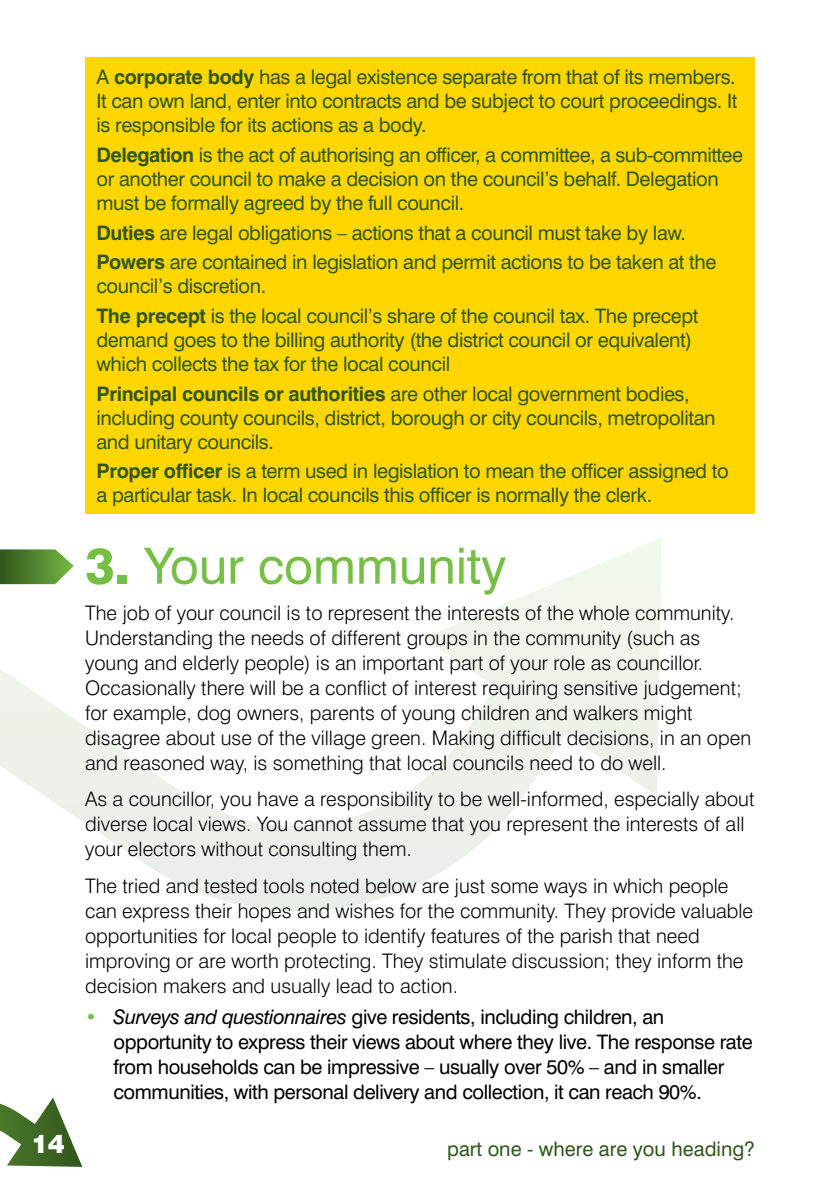
<style>
.page{position:relative;width:840px;height:1191px;background:#fff}
.page>*{position:absolute;margin:0;border:0;box-sizing:border-box;transform-origin:0 0}
.t1{font:50px "Swiss 721 BT";color:#75c044}
.t2{font:900 25.8px "Swiss 721 BT";color:#fff}
.t3{font:300 20px/25px "Swiss 721 BT";color:#000}
.t4{font:20px/24px "Swiss 721 BT";letter-spacing:-.02em;color:#31571b}
.t5{font:20px/25px "Swiss 721 BT";letter-spacing:-.02em;color:#000}
.t6{font:20px "Swiss 721 BT";color:#31571b}
.s1{font-weight:700}
.s2{font-weight:800}
.s3{color:#75c044}
.s4{font-style:italic}
</style>
<div class="page">
<svg style="left:0;top:1097px;width:82px;height:70px"></svg>
<svg style="left:0;top:538px;width:662px;height:373px"></svg>
<div style="left:85px;top:57px;width:669px;height:456px;background:#ffd600"></div>
<svg style="left:0;top:549px;width:74px;height:35px;background:#66924a"></svg>
<p class="t4" style="left:96px;top:65px;width:642px;text-align:justify">A <span class="s1">corporate body</span> has a legal existence separate from that of its members.<br>It can own land, enter into contracts and be subject to court proceedings. It is responsible for its actions as a body.</p>
<p class="t4" style="left:96px;top:142px;width:647px"><span class="s1">Delegation</span> is the act of authorising an officer, a committee, a sub-committee or another council to make a decision on the council’s behalf. Delegation must be formally agreed by the full council.</p>
<p class="t4" style="left:96px;top:217px;width:621px;line-height:29.6px"><span class="s1">Duties</span> are legal obligations – actions that a council must take by law.<br><span class="s1">Powers</span> are contained in legislation and permit actions to be taken at the</p>
<p class="t4" style="left:96px;top:271px;width:603px;line-height:29.6px">council’s discretion.<br><span class="s1">The precept</span> is the local council’s share of the council tax. The precept</p>
<p class="t4" style="left:96px;top:327px;width:597px">demand goes to the billing authority (the district council or equivalent) which collects the tax for the local council</p>
<p class="t4" style="left:96px;top:381px;width:620px"><span class="s1">Principal councils or authorities</span> are other local government bodies, including county councils, district, borough or city councils, metropolitan and unitary councils.</p>
<p class="t4" style="left:96px;top:459px;width:633px"><span class="s1">Proper officer</span> is a term used in legislation to mean the officer assigned to a particular task. In local councils this officer is normally the clerk.</p>
<h1 class="t1" style="left:85px;top:535px;width:422px"><span class="s2">3.</span> Your community</h1>
<p class="t3" style="left:85px;top:600px;width:667px">The job of your council is to represent the interests of the whole community.<br>Understanding the needs of different groups in the community (such as young and elderly people) is an important part of your role as councillor.<br>Occasionally there will be a conflict of interest requiring sensitive judgement; for example, dog owners, parents of young children and walkers might disagree about use of the village green. Making difficult decisions, in an open and reasoned way, is something that local councils need to do well.</p>
<p class="t3" style="left:85px;top:786px;width:670px">As a councillor, you have a responsibility to be well-informed, especially about diverse local views. You cannot assume that you represent the interests of all your electors without consulting them.</p>
<p class="t3" style="left:85px;top:873px;width:669px">The tried and tested tools noted below are just some ways in which people can express their hopes and wishes for the community. They provide valuable opportunities for local people to identify features of the parish that need improving or are worth protecting. They stimulate discussion; they inform the decision makers and usually lead to action.</p>
<p class="t5" style="left:113px;top:1003px;width:640px;text-indent:-28px"><span class="s3">•</span> <span class="s4">Surveys and questionnaires</span> give residents, including children, an opportunity to express their views about where they live. The response rate from households can be impressive – usually over 50% – and in smaller communities, with personal delivery and collection, it can reach 90%.</p>
<p class="t2" style="left:32px;top:1128px;width:35px">14</p>
<p class="t6" style="left:447px;top:1136px;width:309px">part one - where are you heading?</p>
</div>
